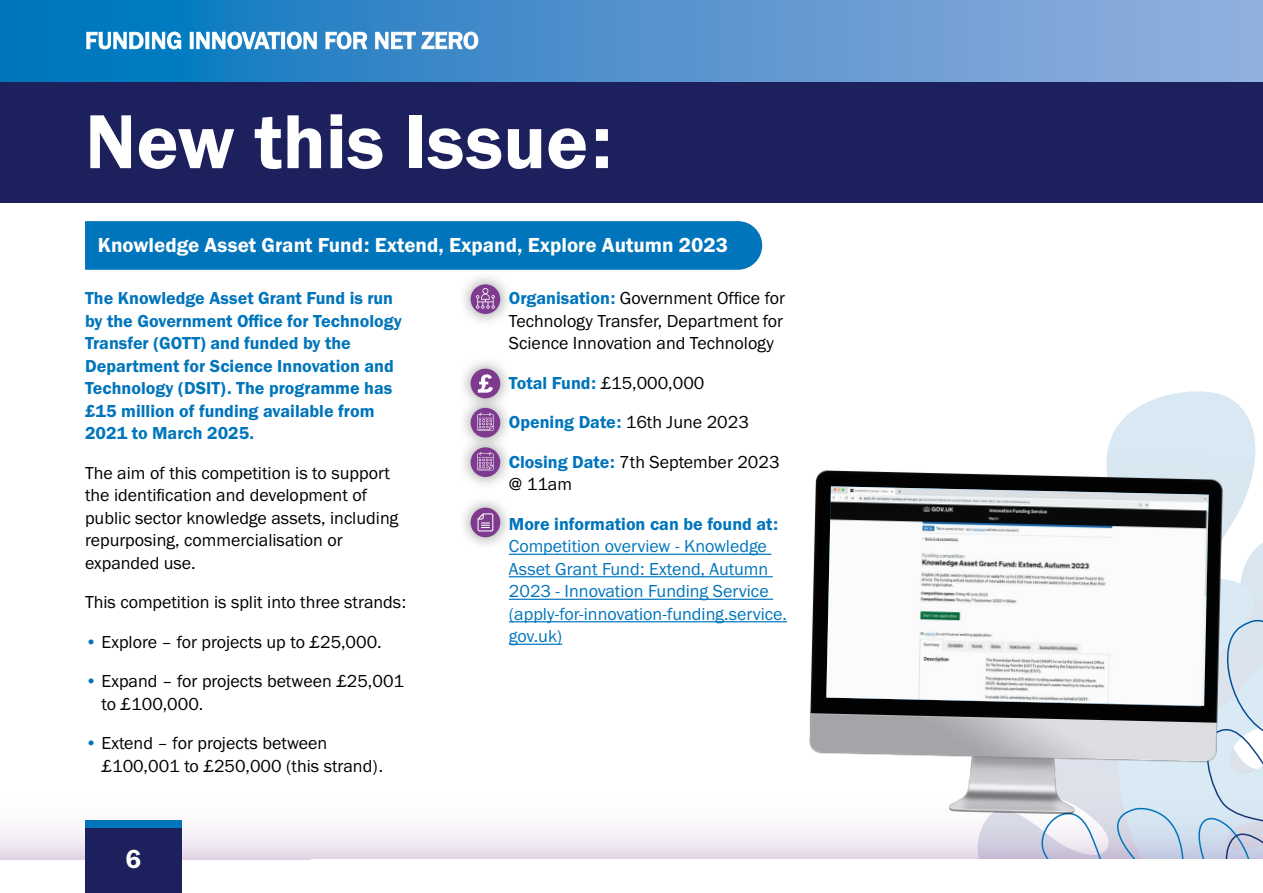
<style>
.page{position:relative;width:1263px;height:893px;background:#fff}
.page>*{position:absolute;margin:0;border:0;box-sizing:border-box;transform-origin:0 0}
.H2_Page_Title{font:79.2px "Franklin Gothic URW Dem";color:#fff}
.t1{font:27px "Franklin Gothic URW Dem";color:#fff}
.H2_Sub-head_White__for_stories{font:21px "Franklin Gothic URW Dem";color:#fff}
.P_Leadin_Paragraph_Blue{font:18px/22.5px "Franklin Gothic URW Dem";color:#0075bc}
.P_Body_text{font:18px/22.5px "Franklin Gothic URW Boo";color:#000}
.P_Body_Indented{font:18px/22.5px "Franklin Gothic URW Boo";color:#0075bc}
.P_Body_Indented-2{font:18px/22.5px "Franklin Gothic URW Boo";color:#000;text-align:justify}
.P_Bullets_blue{font:18px/22.5px "Franklin Gothic URW Boo";color:#000}
.P_Body_Indented-3{font:18px "Franklin Gothic URW Dem";color:#0075bc}
.s1{font-family:"Franklin Gothic URW Dem";color:#0075bc}
.s2{font-family:"Franklin Gothic URW Boo";color:#000}
.s3{font-family:"Franklin Gothic URW Dem"}
</style>
<div class="page">
<svg style="left:0;top:829px;width:767px;height:31px;fill:#f0e9f2"></svg>
<div style="left:85px;top:824px;width:97px;height:69px;background:#1c205c"></div>
<div style="left:85px;top:820px;width:97px;height:8px;background:#0075bc"></div>
<svg style="left:1128px;top:391px;width:135px;height:156px"></svg>
<svg style="left:1256px;top:547px;width:7px;height:312px;background:#d6e2ed"></svg>
<img style="left:767px;top:415px;width:489px;height:444px">
<div style="left:814px;top:474px;width:407px;height:244px;background:#000"></div>
<img style="left:826px;top:486px;width:383px;height:220px">
<div style="left:0;top:81px;width:1263px;height:121px;background:#1c205c"></div>
<svg style="left:0;top:0;width:1263px;height:81px;background:#4f92cd"></svg>
<div style="left:85px;top:221px;width:677px;height:49px;background:#0075bc"></div>
<hr style="left:509px;top:554px;width:262px;height:1px;background:#0075bc">
<hr style="left:509px;top:576px;width:264px;height:1px;background:#0075bc">
<hr style="left:509px;top:599px;width:264px;height:1px;background:#0075bc">
<hr style="left:509px;top:621px;width:278px;height:1px;background:#0075bc">
<hr style="left:509px;top:644px;width:53px;height:1px;background:#0075bc">
<div style="left:457px;top:355px;width:57px;height:57px;background:#000;opacity:.45"></div>
<div style="left:471px;top:369px;width:29px;height:29px;background:#7e3a8e;border-radius:50%"></div>
<svg style="left:478px;top:374px;width:15px;height:19px"></svg>
<div style="left:457px;top:434px;width:57px;height:56px;background:#000;opacity:.45"></div>
<div style="left:471px;top:447px;width:29px;height:30px;background:#7e3a8e;border-radius:50%"></div>
<svg style="left:477px;top:452px;width:17px;height:18px"></svg>
<div style="left:457px;top:394px;width:57px;height:57px;background:#000;opacity:.45"></div>
<div style="left:471px;top:408px;width:29px;height:29px;background:#7e3a8e;border-radius:50%"></div>
<svg style="left:477px;top:413px;width:17px;height:18px"></svg>
<div style="left:457px;top:271px;width:57px;height:56px;background:#000;opacity:.45"></div>
<div style="left:471px;top:284px;width:29px;height:30px;background:#7e3a8e;border-radius:50%"></div>
<svg style="left:476px;top:288px;width:19px;height:21px"></svg>
<div style="left:457px;top:494px;width:57px;height:57px;background:#000;opacity:.45"></div>
<div style="left:471px;top:508px;width:29px;height:29px;background:#7e3a8e;border-radius:50%"></div>
<svg style="left:477px;top:513px;width:16px;height:18px"></svg>
<svg style="left:86px;top:32px;width:392px;height:17px"></svg>
<h2 class="H2_Page_Title" style="left:85px;top:93px;width:528px">New this Issue:</h2>
<h2 class="H2_Sub-head_White__for_stories" style="left:98px;top:232px;width:632px">Knowledge Asset Grant Fund: Extend, Expand, Explore Autumn 2023</h2>
<p class="P_Leadin_Paragraph_Blue" style="left:85px;top:287px;width:318px">The Knowledge Asset Grant Fund is run by the Government Office for Technology Transfer (GOTT) and funded by the Department for Science Innovation and Technology (DSIT). The programme has £15 million of funding available from 2021 to March 2025.</p>
<p class="P_Body_text" style="left:85px;top:461px;width:315px">The aim of this competition is to support the identification and development of public sector knowledge assets, including repurposing, commercialisation or expanded use.</p>
<p class="P_Body_text" style="left:85px;top:591px;width:323px">This competition is split into three strands:</p>
<p class="P_Bullets_blue" style="left:85px;top:630px;width:298px"><span class="s1">•</span> Explore – for projects up to £25,000.</p>
<p class="P_Bullets_blue" style="left:102px;top:670px;width:304px;text-indent:-16px"><span class="s1">•</span> Expand – for projects between £25,001 to £100,000.</p>
<p class="P_Bullets_blue" style="left:102px;top:732px;width:283px;text-indent:-16px"><span class="s1">•</span> Extend – for projects between £100,001 to £250,000 (this strand).</p>
<p class="P_Body_Indented-2" style="left:509px;top:287px;width:278px"><span class="s1">Organisation:</span> Government Office for Technology Transfer, Department for Science Innovation and Technology</p>
<p class="P_Body_Indented-2" style="left:509px;top:371px;width:197px"><span class="s1">Total Fund:</span> £15,000,000</p>
<p class="P_Body_Indented-3" style="left:509px;top:411px;width:242px">Opening Date: <span class="s2">16th June 2023</span></p>
<p class="P_Body_Indented-2" style="left:509px;top:450px;width:272px"><span class="s1">Closing Date:</span> 7th September 2023 @ 11am</p>
<p class="P_Body_Indented" style="left:509px;top:512px;width:280px"><span class="s3">More information can be found at:<br></span>Competition overview - Knowledge<br>Asset Grant Fund: Extend, Autumn<br>2023 - Innovation Funding Service (apply-for-innovation-funding.service. gov.uk)</p>
<h2 class="t1" style="left:125px;top:843px;width:17px">6</h2>
</div>
